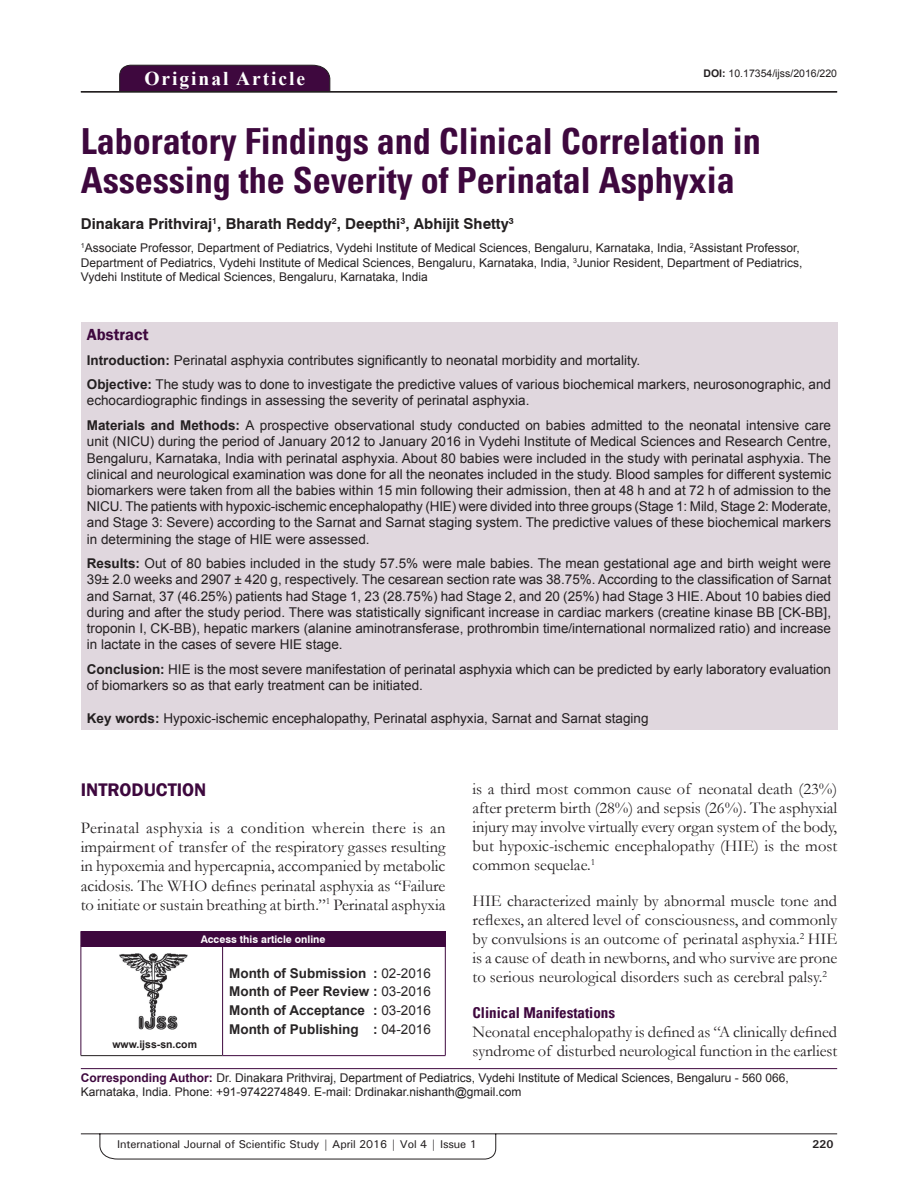
<style>
.page{position:relative;width:918px;height:1188px;background:#fff}
.page>*{position:absolute;margin:0;border:0;box-sizing:border-box;transform-origin:0 0}
.t1{font:700 condensed 36px/39px "Univers";color:#3e083e}
.t2{font:700 19.5px "Times New Roman";letter-spacing:.1em;color:#fff}
.t3{font:600 18.75px "Franklin Gothic";color:#3e083e}
.t4{font:16.5px/19px "Garamond";color:#231f20;text-align:justify}
.t5{font:600 16.5px "Franklin Gothic";color:#3e083e}
.t6{font:700 15px "Swiss 721 BT";color:#231f20}
.t7{font:700 condensed 15px "Univers";color:#3e083e}
.t8{font:13.5px/16.2px "Arial";color:#231f20}
.t9{font:700 13.5px/18.8px "Arial";color:#282526;text-align:justify}
.t10{font:12px/14.4px "Arial";color:#231f20}
.t11{font:500 11.25px "Univers";letter-spacing:-.01em;color:#231f20}
.t12{font:700 11.25px "Univers";color:#231f20}
.t13{font:10.5px "Arial";color:#231f20}
.t14{font:700 10.5px "Swiss 721 BT";color:#fff}
.t15{font:700 10.5px "Arial";color:#231f20}
.s1{font-weight:700}
.s2{font-weight:400}
.s3{font-weight:700;color:#3e083e}
</style>
<div class="page">
<svg style="left:81px;top:1133px;width:757px;height:26px"></svg>
<div style="left:119px;top:65px;width:211px;height:26px;background:#3e083e"></div>
<hr style="left:81px;top:91px;width:756px;height:1px;background:#231f20">
<div style="left:81px;top:322px;width:756px;height:407px;background:#e0d7de"></div>
<img style="left:119px;top:953px;width:69px;height:76px">
<div style="left:81px;top:931px;width:364px;height:15px;background:#3e083e"></div>
<svg style="left:445px;top:931px;width:1px;height:15px"></svg>
<hr style="left:81px;top:946px;width:142px;height:1px;background:#3e083e">
<hr style="left:81px;top:947px;width:1px;height:108px;background:#3e083e">
<hr style="left:81px;top:1055px;width:142px;height:1px;background:#231f20">
<hr style="left:223px;top:946px;width:223px;height:1px;background:#3e083e">
<hr style="left:222px;top:947px;width:1px;height:108px;background:#3e083e">
<hr style="left:445px;top:947px;width:1px;height:108px;background:#3e083e">
<hr style="left:223px;top:1055px;width:223px;height:1px;background:#3e083e">
<hr style="left:81px;top:1068px;width:756px;height:1px;background:#3e083e">
<h2 class="t2" style="left:144px;top:67px;width:162px">Original Article</h2>
<p class="t13" style="left:703px;top:67px;width:135px"><span class="s1">DOI:</span> 10.17354/ijss/2016/220</p>
<h1 class="t1" style="left:81px;top:122px;width:681px">Laboratory Findings and Clinical Correlation in<br>Assessing the Severity of Perinatal Asphyxia</h1>
<p class="t6" style="left:81px;top:215px;width:434px">Dinakara Prithviraj<sup>1</sup>, Bharath Reddy<sup>2</sup>, Deepthi<sup>3</sup>, Abhijit Shetty<sup>3</sup></p>
<p class="t10" style="left:81px;top:241px;width:723px"><sup>1</sup>Associate Professor, Department of Pediatrics, Vydehi Institute of Medical Sciences, Bengaluru, Karnataka, India, <sup>2</sup>Assistant Professor,<br>Department of Pediatrics, Vydehi Institute of Medical Sciences, Bengaluru, Karnataka, India, <sup>3</sup>Junior Resident, Department of Pediatrics,<br>Vydehi Institute of Medical Sciences, Bengaluru, Karnataka, India</p>
<p class="t5" style="left:87px;top:325px;width:63px">Abstract</p>
<p class="t8" style="left:87px;top:347px;width:746px;line-height:24.8px"><span class="s1">Introduction:</span> Perinatal asphyxia contributes significantly to neonatal morbidity and mortality.<br><span class="s1">Objective:</span> The study was to done to investigate the predictive values of various biochemical markers, neurosonographic, and</p>
<p class="t8" style="left:87px;top:388px;width:746px;line-height:24.8px">echocardiographic findings in assessing the severity of perinatal asphyxia.<br><span class="s1">Materials and Methods:</span> A prospective observational study conducted on babies admitted to the neonatal intensive care</p>
<p class="t8" style="left:87px;top:434px;width:746px;text-align:justify">unit (NICU) during the period of January 2012 to January 2016 in Vydehi Institute of Medical Sciences and Research Centre, Bengaluru, Karnataka, India with perinatal asphyxia. About 80 babies were included in the study with perinatal asphyxia. The clinical and neurological examination was done for all the neonates included in the study. Blood samples for different systemic biomarkers were taken from all the babies within 15 min following their admission, then at 48 h and at 72 h of admission to the NICU. The patients with hypoxic-ischemic encephalopathy (HIE) were divided into three groups (Stage 1: Mild, Stage 2: Moderate, and Stage 3: Severe) according to the Sarnat and Sarnat staging system. The predictive values of these biochemical markers in determining the stage of HIE were assessed.</p>
<p class="t8" style="left:87px;top:555px;width:746px;text-align:justify"><span class="s1">Results:</span> Out of 80 babies included in the study 57.5% were male babies. The mean gestational age and birth weight were 39± 2.0 weeks and 2907 ± 420 g, respectively. The cesarean section rate was 38.75%. According to the classification of Sarnat and Sarnat, 37 (46.25%) patients had Stage 1, 23 (28.75%) had Stage 2, and 20 (25%) had Stage 3 HIE. About 10 babies died during and after the study period. There was statistically significant increase in cardiac markers (creatine kinase BB [CK-BB], troponin I, CK-BB), hepatic markers (alanine aminotransferase, prothrombin time/international normalized ratio) and increase in lactate in the cases of severe HIE stage.</p>
<p class="t8" style="left:87px;top:661px;width:746px"><span class="s1">Conclusion:</span> HIE is the most severe manifestation of perinatal asphyxia which can be predicted by early laboratory evaluation of biomarkers so as that early treatment can be initiated.</p>
<p class="t8" style="left:87px;top:711px;width:563px"><span class="s1">Key words:</span> Hypoxic-ischemic encephalopathy, Perinatal asphyxia, Sarnat and Sarnat staging</p>
<p class="t4" style="left:473px;top:780px;width:366px">is a third most common cause of neonatal death (23%) after preterm birth (28%) and sepsis (26%). The asphyxial injury may involve virtually every organ system of the body, but hypoxic-ischemic encephalopathy (HIE) is the most common sequelae.<sup>1</sup></p>
<p class="t4" style="left:473px;top:892px;width:366px">HIE characterized mainly by abnormal muscle tone and reflexes, an altered level of consciousness, and commonly by convulsions is an outcome of perinatal asphyxia.<sup>2</sup> HIE is a cause of death in newborns, and who survive are prone to serious neurological disorders such as cerebral palsy.<sup>2</sup></p>
<p class="t7" style="left:473px;top:1003px;width:144px">Clinical Manifestations</p>
<p class="t4" style="left:473px;top:1023px;width:366px">Neonatal encephalopathy is defined as “A clinically defined syndrome of disturbed neurological function in the earliest</p>
<h3 class="t3" style="left:81px;top:779px;width:127px">INTRODUCTION</h3>
<p class="t4" style="left:81px;top:818px;width:366px">Perinatal asphyxia is a condition wherein there is an impairment of transfer of the respiratory gasses resulting in hypoxemia and hypercapnia, accompanied by metabolic acidosis. The WHO defines perinatal asphyxia as “Failure to initiate or sustain breathing at birth.”<sup>1</sup> Perinatal asphyxia</p>
<p class="t14" style="left:201px;top:933px;width:126px">Access this article online</p>
<p class="t9" style="left:229px;top:964px;width:203px">Month of Submission : <span class="s2">02-2016<br></span>Month of Peer Review : <span class="s2">03-2016<br></span>Month of Acceptance : <span class="s2">03-2016<br></span>Month of Publishing : <span class="s2">04-2016</span></p>
<p class="t10" style="left:81px;top:1070px;width:709px"><span class="s3">Corresponding Author:</span> Dr. Dinakara Prithviraj, Department of Pediatrics, Vydehi Institute of Medical Sciences, Bengaluru - 560 066,<br>Karnataka, India. Phone: +91-9742274849. E-mail: Drdinakar.nishanth@gmail.com</p>
<p class="t15" style="left:112px;top:1038px;width:86px">www.ijss-sn.com</p>
<p class="t11" style="left:117px;top:1137px;width:361px">International Journal of Scientific Study | April 2016 | Vol 4 | Issue 1</p>
<p class="t12" style="left:812px;top:1137px;width:23px">220</p>
</div>
